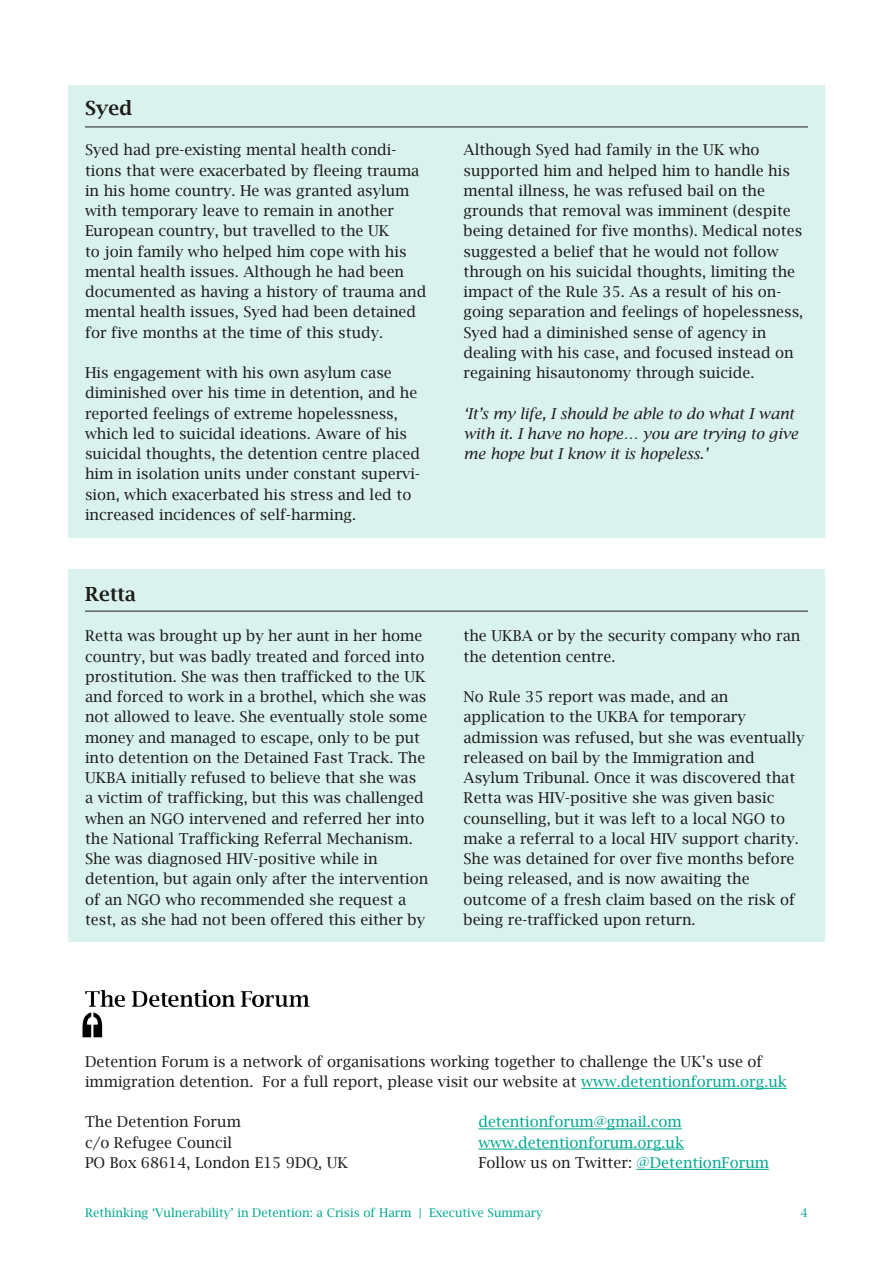
<style>
.page{position:relative;width:893px;height:1263px;background:#fff}
.page>*{position:absolute;margin:0;border:0;box-sizing:border-box;transform-origin:0 0}
.Case_Study_Heading{font:600 19.5px "Lucida Bright";color:#1d1d1b}
.Paragraph_Style_1{font:15px/20.2px "Lucida Bright";color:#1d1d1b}
.t1{font:italic 15px/20.2px "Lucida Bright";color:#1d1d1b}
.Paragraph_Style_1-2{font:15px "Lucida Bright";color:#00a88f}
.t2{font:12px "Lucida Bright";color:#00a88f}
.s1{color:#00a88f}
</style>
<div class="page">
<hr style="left:478px;top:1128px;width:204px;height:1px;background:#00a88f">
<hr style="left:478px;top:1149px;width:206px;height:1px;background:#00a88f">
<hr style="left:637px;top:1169px;width:132px;height:1px;background:#00a88f">
<hr style="left:581px;top:1088px;width:206px;height:1px;background:#00a88f">
<img style="left:82px;top:989px;width:228px;height:49px">
<div style="left:68px;top:570px;width:757px;height:372px;background:#d9f2ee"></div>
<hr style="left:85px;top:611px;width:723px;height:1px;background:#1d1d1b">
<div style="left:68px;top:85px;width:757px;height:453px;background:#d9f2ee"></div>
<hr style="left:85px;top:127px;width:723px;height:1px;background:#1d1d1b">
<p class="Case_Study_Heading" style="left:85px;top:97px;width:49px">Syed</p>
<p class="Paragraph_Style_1" style="left:85px;top:140px;width:343px">Syed had pre-existing mental health condi&shy;tions that were exacerbated by fleeing trauma in his home country. He was granted asylum with temporary leave to remain in another European country, but travelled to the UK<br>to join family who helped him cope with his mental health issues. Although he had been documented as having a history of trauma and mental health issues, Syed had been detained for five months at the time of this study.</p>
<p class="Paragraph_Style_1" style="left:85px;top:362px;width:336px">His engagement with his own asylum case diminished over his time in detention, and he reported feelings of extreme hopelessness, which led to suicidal ideations. Aware of his suicidal thoughts, the detention centre placed him in isolation units under constant supervi&shy;sion, which exacerbated his stress and led to increased incidences of self-harming.</p>
<p class="Paragraph_Style_1" style="left:463px;top:140px;width:341px">Although Syed had family in the UK who supported him and helped him to handle his mental illness, he was refused bail on the grounds that removal was imminent (despite being detained for five months). Medical notes suggested a belief that he would not follow through on his suicidal thoughts, limiting the impact of the Rule 35. As a result of his on&shy;going separation and feelings of hopelessness, Syed had a diminished sense of agency in dealing with his case, and focused instead on regaining hisautonomy through suicide.</p>
<p class="t1" style="left:463px;top:403px;width:336px">‘It’s my life, I should be able to do what I want with it. I have no hope… you are trying to give me hope but I know it is hopeless.’</p>
<p class="Case_Study_Heading" style="left:85px;top:583px;width:53px">Retta</p>
<p class="Paragraph_Style_1" style="left:85px;top:626px;width:345px">Retta was brought up by her aunt in her home country, but was badly treated and forced into prostitution. She was then trafficked to the UK and forced to work in a brothel, which she was not allowed to leave. She eventually stole some money and managed to escape, only to be put into detention on the Detained Fast Track. The UKBA initially refused to believe that she was<br>a victim of trafficking, but this was challenged when an NGO intervened and referred her into the National Trafficking Referral Mechanism.<br>She was diagnosed HIV-positive while in detention, but again only after the intervention of an NGO who recommended she request a test, as she had not been offered this either by</p>
<p class="Paragraph_Style_1" style="left:463px;top:626px;width:338px">the UKBA or by the security company who ran the detention centre.</p>
<p class="Paragraph_Style_1" style="left:463px;top:686px;width:342px">No Rule 35 report was made, and an application to the UKBA for temporary admission was refused, but she was eventually released on bail by the Immigration and Asylum Tribunal. Once it was discovered that Retta was HIV-positive she was given basic counselling, but it was left to a local NGO to make a referral to a local HIV support charity.<br>She was detained for over five months before being released, and is now awaiting the outcome of a fresh claim based on the risk of being re-trafficked upon return.</p>
<p class="Paragraph_Style_1" style="left:85px;top:1051px;width:703px">Detention Forum is a network of organisations working together to challenge the UK’s use of immigration detention. For a full report, please visit our website at <span class="s1">www.detentionforum.org.uk</span></p>
<p class="Paragraph_Style_1" style="left:85px;top:1112px;width:157px">The Detention Forum</p>
<p class="Paragraph_Style_1" style="left:85px;top:1132px;width:148px">c/o Refugee Council</p>
<p class="Paragraph_Style_1" style="left:85px;top:1152px;width:265px">PO Box 68614, London E15 9DQ, UK</p>
<p class="Paragraph_Style_1-2" style="left:478px;top:1113px;width:205px">detentionforum@gmail.com</p>
<p class="Paragraph_Style_1-2" style="left:478px;top:1134px;width:207px">www.detentionforum.org.uk</p>
<p class="Paragraph_Style_1" style="left:478px;top:1152px;width:292px">Follow us on Twitter: <span class="s1">@DetentionForum</span></p>
<p class="t2" style="left:85px;top:1206px;width:459px">Rethinking ‘Vulnerability’ in Detention: a Crisis of Harm | Executive Summary</p>
<p class="t2" style="left:801px;top:1206px;width:9px">4</p>
</div>
